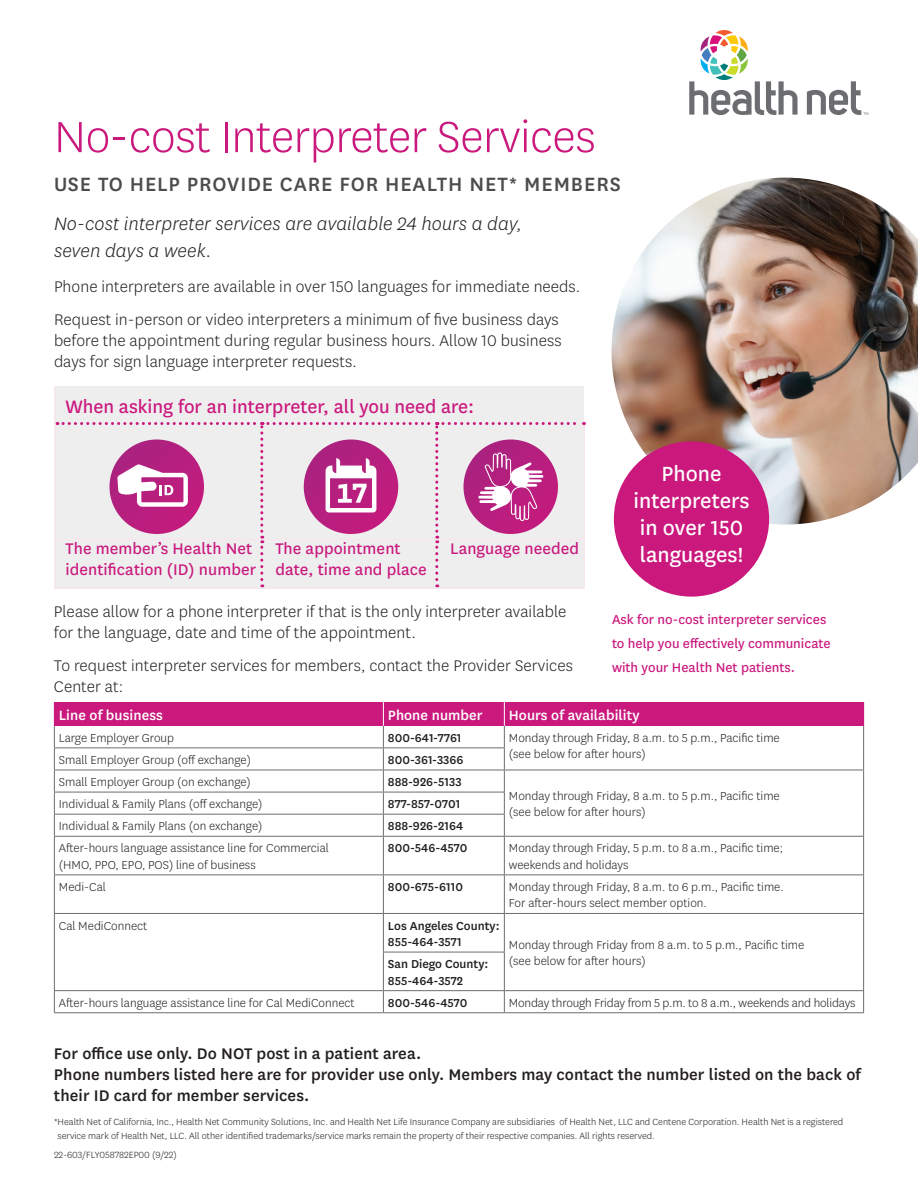
<style>
.page{position:relative;width:918px;height:1188px;background:#fff}
.page>*{position:absolute;margin:0;border:0;box-sizing:border-box;transform-origin:0 0}
.t1{font:300 51px "Centene Sans";letter-spacing:-.01em;color:#ca187d}
.t2{font:24px/27px "Centene Sans";color:#fff;text-align:center}
.t3{font:500 22.5px "Centene Sans";letter-spacing:.04em;color:#4b4c4d}
.t4{font:italic 300 21px/27px "Centene Sans";letter-spacing:.005em;color:#231f20}
.t5{font:21px "Centene Sans";color:#ca187d}
.t6{font:300 18px/21px "Centene Sans";letter-spacing:.005em;color:#231f20}
.t7{font:500 18px/21px "Centene Sans";letter-spacing:.005em;color:#231f20}
.t8{font:18px/21px "Centene Sans";letter-spacing:.005em;color:#ca187d}
.t9{font:500 15.75px "Centene Sans";letter-spacing:.005em;color:#fff}
.t10{font:15px/24px "Centene Sans";color:#ca187d}
.t11{font:300 13.5px/16.5px "Centene Sans";color:#231f20}
.t12{font:500 13.5px/16.5px "Centene Sans";color:#231f20}
.t13{font:300 10.5px/13.5px "Centene Sans";color:#231f20}
</style>
<div class="page">
<div style="left:54px;top:702px;width:329px;height:24px;background:#ca187d"></div>
<div style="left:383px;top:702px;width:121px;height:24px;background:#ca187d"></div>
<div style="left:504px;top:702px;width:360px;height:24px;background:#ca187d"></div>
<hr style="left:54px;top:748px;width:329px;height:1px;background:#6c6d70">
<hr style="left:383px;top:748px;width:122px;height:1px;background:#6c6d70">
<hr style="left:54px;top:770px;width:329px;height:1px;background:#6c6d70">
<hr style="left:383px;top:770px;width:121px;height:1px;background:#6c6d70">
<hr style="left:504px;top:770px;width:360px;height:1px;background:#6c6d70">
<hr style="left:54px;top:792px;width:329px;height:1px;background:#6c6d70">
<hr style="left:383px;top:792px;width:122px;height:1px;background:#6c6d70">
<hr style="left:54px;top:814px;width:329px;height:1px;background:#6c6d70">
<hr style="left:383px;top:814px;width:122px;height:1px;background:#6c6d70">
<hr style="left:54px;top:836px;width:329px;height:1px;background:#6c6d70">
<hr style="left:383px;top:836px;width:121px;height:1px;background:#6c6d70">
<hr style="left:504px;top:836px;width:360px;height:1px;background:#6c6d70">
<hr style="left:504px;top:837px;width:1px;height:37px;background:#6c6d70">
<hr style="left:54px;top:874px;width:329px;height:1px;background:#6c6d70">
<hr style="left:383px;top:874px;width:121px;height:1px;background:#6c6d70">
<hr style="left:504px;top:874px;width:360px;height:1px;background:#6c6d70">
<hr style="left:504px;top:875px;width:1px;height:38px;background:#6c6d70">
<hr style="left:504px;top:914px;width:1px;height:38px;background:#6c6d70">
<hr style="left:504px;top:952px;width:1px;height:38px;background:#6c6d70">
<svg style="left:504px;top:991px;width:1px;height:21px"></svg>
<hr style="left:54px;top:837px;width:1px;height:37px;background:#6c6d70">
<hr style="left:54px;top:875px;width:1px;height:38px;background:#6c6d70">
<hr style="left:54px;top:913px;width:329px;height:1px;background:#6c6d70">
<hr style="left:54px;top:914px;width:1px;height:38px;background:#6c6d70">
<hr style="left:54px;top:952px;width:1px;height:38px;background:#6c6d70">
<hr style="left:54px;top:990px;width:329px;height:1px;background:#6c6d70">
<svg style="left:54px;top:991px;width:1px;height:21px"></svg>
<hr style="left:54px;top:1012px;width:329px;height:1px;background:#6c6d70">
<hr style="left:383px;top:837px;width:1px;height:37px;background:#6c6d70">
<hr style="left:863px;top:837px;width:1px;height:37px;background:#6c6d70">
<hr style="left:383px;top:875px;width:1px;height:38px;background:#6c6d70">
<hr style="left:863px;top:875px;width:1px;height:38px;background:#6c6d70">
<hr style="left:383px;top:913px;width:121px;height:1px;background:#6c6d70">
<hr style="left:383px;top:914px;width:1px;height:38px;background:#6c6d70">
<hr style="left:504px;top:913px;width:360px;height:1px;background:#6c6d70">
<hr style="left:863px;top:914px;width:1px;height:38px;background:#6c6d70">
<hr style="left:383px;top:952px;width:122px;height:1px;background:#6c6d70">
<hr style="left:383px;top:952px;width:1px;height:38px;background:#6c6d70">
<hr style="left:863px;top:952px;width:1px;height:38px;background:#6c6d70">
<hr style="left:383px;top:990px;width:121px;height:1px;background:#6c6d70">
<svg style="left:383px;top:991px;width:1px;height:21px"></svg>
<hr style="left:504px;top:990px;width:360px;height:1px;background:#6c6d70">
<svg style="left:863px;top:991px;width:1px;height:21px"></svg>
<hr style="left:383px;top:1012px;width:121px;height:1px;background:#6c6d70">
<hr style="left:504px;top:1012px;width:360px;height:1px;background:#6c6d70">
<svg style="left:383px;top:702px;width:1px;height:134px"></svg>
<svg style="left:504px;top:702px;width:1px;height:134px"></svg>
<svg style="left:54px;top:726px;width:1px;height:110px"></svg>
<svg style="left:863px;top:726px;width:1px;height:110px"></svg>
<img style="left:612px;top:178px;width:306px;height:347px">
<div style="left:614px;top:441px;width:155px;height:156px;background:#ca187d;border-radius:50%"></div>
<svg style="left:689px;top:30px;width:109px;height:85px"></svg>
<svg style="left:807px;top:81px;width:61px;height:34px"></svg>
<div style="left:55px;top:386px;width:529px;height:38px;background:#eeeeef"></div>
<hr style="left:54px;top:386px;width:2px;height:38px;background:#f7e6ed">
<hr style="left:54px;top:424px;width:2px;height:115px;background:#f7e6ed">
<hr style="left:54px;top:540px;width:2px;height:47px;background:#f7e6ed">
<hr style="left:54px;top:539px;width:208px;height:1px;background:#f7e6ed">
<hr style="left:54px;top:587px;width:208px;height:2px;background:#f7e6ed">
<hr style="left:262px;top:587px;width:175px;height:2px;background:#f7e6ed">
<hr style="left:437px;top:587px;width:148px;height:2px;background:#f7e6ed">
<svg style="left:57px;top:422px;width:528px;height:165px;background:#e3c4d8"></svg>
<h1 class="t1" style="left:54px;top:105px;width:543px">No-cost Interpreter Services</h1>
<h2 class="t3" style="left:54px;top:169px;width:568px">USE TO HELP PROVIDE CARE FOR HEALTH NET* MEMBERS</h2>
<p class="t4" style="left:54px;top:210px;width:469px">No-cost interpreter services are available 24 hours a day, seven days a week.</p>
<p class="t6" style="left:54px;top:276px;width:528px">Phone interpreters are available in over 150 languages for immediate needs.</p>
<p class="t6" style="left:54px;top:309px;width:509px">Request in-person or video interpreters a minimum of five business days before the appointment during regular business hours. Allow 10 business days for sign language interpreter requests.</p>
<h3 class="t5" style="left:66px;top:392px;width:410px">When asking for an interpreter, all you need are:</h3>
<p class="t8" style="left:66px;top:537px;width:192px">The member’s Health Net identification (ID) number</p>
<p class="t8" style="left:275px;top:537px;width:153px">The appointment date, time and place</p>
<p class="t8" style="left:450px;top:537px;width:130px">Language needed</p>
<p class="t6" style="left:54px;top:600px;width:514px">Please allow for a phone interpreter if that is the only interpreter available for the language, date and time of the appointment.</p>
<p class="t2" style="left:634px;top:459px;width:117px">Phone interpreters in over 150 languages!</p>
<p class="t10" style="left:612px;top:607px;width:220px">Ask for no-cost interpreter services to help you effectively communicate</p>
<p class="t6" style="left:54px;top:654px;width:521px">To request interpreter services for members, contact the Provider Services</p>
<p class="t10" style="left:612px;top:655px;width:185px">with your Health Net patients.</p>
<p class="t6" style="left:54px;top:675px;width:71px">Center at:</p>
<p class="t9" style="left:59px;top:704px;width:106px">Line of business</p>
<p class="t9" style="left:388px;top:704px;width:96px">Phone number</p>
<p class="t9" style="left:509px;top:704px;width:132px">Hours of availability</p>
<p class="t11" style="left:59px;top:729px;width:117px">Large Employer Group</p>
<p class="t12" style="left:388px;top:729px;width:75px">800-641-7761</p>
<p class="t11" style="left:509px;top:729px;width:272px">Monday through Friday, 8 a.m. to 5 p.m., Pacific time (see below for after hours)</p>
<p class="t11" style="left:59px;top:751px;width:194px">Small Employer Group (off exchange)</p>
<p class="t12" style="left:388px;top:751px;width:77px">800-361-3366</p>
<p class="t11" style="left:59px;top:773px;width:194px">Small Employer Group (on exchange)</p>
<p class="t12" style="left:388px;top:773px;width:75px">888-926-5133</p>
<p class="t11" style="left:509px;top:787px;width:272px">Monday through Friday, 8 a.m. to 5 p.m., Pacific time (see below for after hours)</p>
<p class="t11" style="left:59px;top:795px;width:205px">Individual &amp; Family Plans (off exchange)</p>
<p class="t12" style="left:388px;top:795px;width:74px">877-857-0701</p>
<p class="t11" style="left:59px;top:818px;width:205px">Individual &amp; Family Plans (on exchange)</p>
<p class="t12" style="left:388px;top:817px;width:77px">888-926-2164</p>
<p class="t11" style="left:59px;top:840px;width:272px">After-hours language assistance line for Commercial (HMO, PPO, EPO, POS) line of business</p>
<p class="t12" style="left:388px;top:839px;width:81px">800-546-4570</p>
<p class="t11" style="left:509px;top:840px;width:276px">Monday through Friday, 5 p.m. to 8 a.m., Pacific time; weekends and holidays</p>
<p class="t11" style="left:59px;top:878px;width:49px">Medi-Cal</p>
<p class="t12" style="left:388px;top:878px;width:77px">800-675-6110</p>
<p class="t11" style="left:509px;top:878px;width:276px">Monday through Friday, 8 a.m. to 6 p.m., Pacific time.<br>For after-hours select member option.</p>
<p class="t11" style="left:59px;top:917px;width:90px">Cal MediConnect</p>
<p class="t12" style="left:388px;top:916px;width:113px">Los Angeles County:<br>855-464-3571</p>
<p class="t12" style="left:388px;top:955px;width:102px">San Diego County:<br>855-464-3572</p>
<p class="t11" style="left:509px;top:936px;width:297px">Monday through Friday from 8 a.m. to 5 p.m., Pacific time (see below for after hours)</p>
<p class="t11" style="left:59px;top:994px;width:297px">After-hours language assistance line for Cal MediConnect</p>
<p class="t12" style="left:388px;top:994px;width:81px">800-546-4570</p>
<p class="t11" style="left:509px;top:994px;width:348px">Monday through Friday from 5 p.m. to 8 a.m., weekends and holidays</p>
<p class="t7" style="left:54px;top:1042px;width:369px">For office use only. Do NOT post in a patient area.</p>
<p class="t7" style="left:54px;top:1063px;width:808px">Phone numbers listed here are for provider use only. Members may contact the number listed on the back of their ID card for member services.</p>
<h2 class="t13" style="left:58px;top:1115px;width:787px;text-indent:-4px">*Health Net of California, Inc., Health Net Community Solutions, Inc. and Health Net Life Insurance Company are subsidiaries of Health Net, LLC and Centene Corporation. Health Net is a registered service mark of Health Net, LLC. All other identified trademarks/service marks remain the property of their respective companies. All rights reserved.</h2>
<p class="t13" style="left:54px;top:1148px;width:124px">22-603/FLY058782EP00 (9/22)</p>
</div>
